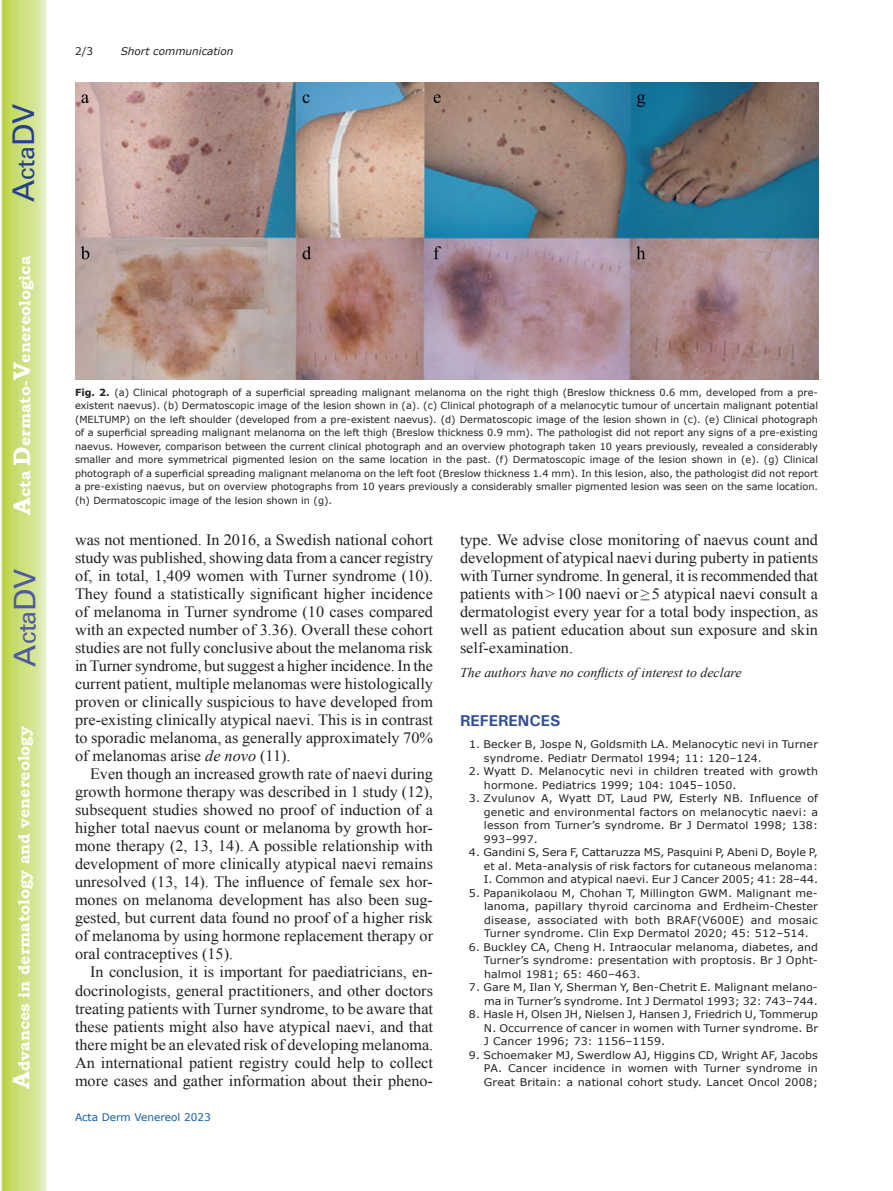
<style>
.page{position:relative;width:893px;height:1191px;background:#fff}
.page>*{position:absolute;margin:0;border:0;box-sizing:border-box;transform-origin:0 0}
.t1{font:30px "Univers";color:#4d5a9e}
.t2{font:30px "Univers";color:#253f8e}
.t3{font:15.75px/18px "Times New Roman";color:#231f20;text-align:justify}
.t4{font:700 15.75px "Bookman Old Style";color:#fff}
.t5{font:700 15.75px "Univers";color:#324f95}
.t6{font:italic 13.5px "Times New Roman";color:#231f20}
.t7{font:10.5px/13.5px "Verdana";letter-spacing:.01em;color:#231f20;text-align:justify;scale:1.05 1}
.t8{font:10.5px "Verdana";color:#175d9e}
.t9{font:italic 10.5px "Verdana";color:#231f20}
.t10{font:10.5px "Verdana";letter-spacing:.01em;color:#231f20}
.t11{font:9.75px/13.5px "Verdana";color:#231f20;text-align:justify}
.s1{font-size:24px}
.s2{font-weight:700}
.s3{font-style:italic}
</style>
<div class="page">
<svg style="left:1px;top:0;width:45px;height:1191px;background:#cfe084"></svg>
<img style="left:75px;top:83px;width:743px;height:296px">
<h1 class="t2" style="left:6px;top:202px;width:100px;rotate:-90deg">A<span class="s1">cta</span>DV</h1>
<p class="t4" style="left:15px;top:515px;width:260px;rotate:-90deg"><span class="s1">A</span>cta <span class="s1">D</span>ermato-<span class="s1">V</span>enereologica</p>
<h1 class="t1" style="left:7px;top:666px;width:100px;rotate:-90deg">A<span class="s1">cta</span>DV</h1>
<p class="t4" style="left:15px;top:1088px;width:364px;rotate:-90deg"><span class="s1">A</span>dvances in dermatology and venereology</p>
<p class="t10" style="left:75px;top:44px;width:20px">2/3</p>
<p class="t9" style="left:121px;top:44px;width:114px">Short communication</p>
<p class="t11" style="left:75px;top:385px;width:744px"><span class="s2">Fig. 2.</span> (a) Clinical photograph of a superficial spreading malignant melanoma on the right thigh (Breslow thickness 0.6 mm, developed from a pre&shy;existent naevus). (b) Dermatoscopic image of the lesion shown in (a). (c) Clinical photograph of a melanocytic tumour of uncertain malignant potential (MELTUMP) on the left shoulder (developed from a pre-existent naevus). (d) Dermatoscopic image of the lesion shown in (c). (e) Clinical photograph of a superficial spreading malignant melanoma on the left thigh (Breslow thickness 0.9 mm). The pathologist did not report any signs of a pre-existing naevus. However, comparison between the current clinical photograph and an overview photograph taken 10 years previously, revealed a considerably smaller and more symmetrical pigmented lesion on the same location in the past. (f) Dermatoscopic image of the lesion shown in (e). (g) Clinical photograph of a superficial spreading malignant melanoma on the left foot (Breslow thickness 1.4 mm). In this lesion, also, the pathologist did not report a pre-existing naevus, but on overview photographs from 10 years previously a considerably smaller pigmented lesion was seen on the same location. (h) Dermatoscopic image of the lesion shown in (g).</p>
<p class="t3" style="left:75px;top:530px;width:360px">was not mentioned. In 2016, a Swedish national cohort study was published, showing data from a cancer registry of, in total, 1,409 women with Turner syndrome (10).<br>They found a statistically significant higher incidence of melanoma in Turner syndrome (10 cases compared with an expected number of 3.36). Overall these cohort studies are not fully conclusive about the melanoma risk in Turner syndrome, but suggest a higher incidence. In the current patient, multiple melanomas were histologically proven or clinically suspicious to have developed from pre-existing clinically atypical naevi. This is in contrast to sporadic melanoma, as generally approximately 70% of melanomas arise <span class="s3">de novo</span> (11).</p>
<p class="t3" style="left:75px;top:764px;width:360px;text-indent:15px">Even though an increased growth rate of naevi during growth hormone therapy was described in 1 study (12), subsequent studies showed no proof of induction of a higher total naevus count or melanoma by growth hor&shy;mone therapy (2, 13, 14). A possible relationship with development of more clinically atypical naevi remains unresolved (13, 14). The influence of female sex hor&shy;mones on melanoma development has also been sug&shy;gested, but current data found no proof of a higher risk of melanoma by using hormone replacement therapy or oral contraceptives (15).</p>
<p class="t3" style="left:75px;top:963px;width:360px;text-indent:15px">In conclusion, it is important for paediatricians, en&shy;docrinologists, general practitioners, and other doctors treating patients with Turner syndrome, to be aware that these patients might also have atypical naevi, and that there might be an elevated risk of developing melanoma.<br>An international patient registry could help to collect more cases and gather information about their pheno-</p>
<p class="t8" style="left:75px;top:1109px;width:137px">Acta Derm Venereol 2023</p>
<p class="t3" style="left:460px;top:530px;width:360px">type. We advise close monitoring of naevus count and development of atypical naevi during puberty in patients with Turner syndrome. In general, it is recommended that patients with&gt;100 naevi or≥5 atypical naevi consult a dermatologist every year for a total body inspection, as well as patient education about sun exposure and skin self-examination.</p>
<p class="t6" style="left:460px;top:663px;width:283px">The authors have no conflicts of interest to declare</p>
<p class="t5" style="left:460px;top:710px;width:102px">REFERENCES</p>
<p class="t7" style="left:484px;top:737px;width:320px;text-indent:-15px">1. Becker B, Jospe N, Goldsmith LA. Melanocytic nevi in Turner syndrome. Pediatr Dermatol 1994; 11: 120–124.</p>
<p class="t7" style="left:484px;top:764px;width:320px;text-indent:-15px">2. Wyatt D. Melanocytic nevi in children treated with growth hormone. Pediatrics 1999; 104: 1045–1050.</p>
<p class="t7" style="left:484px;top:791px;width:320px;text-indent:-15px">3. Zvulunov A, Wyatt DT, Laud PW, Esterly NB. Influence of genetic and environmental factors on melanocytic naevi: a lesson from Turner’s syndrome. Br J Dermatol 1998; 138:<br>993–997.</p>
<p class="t7" style="left:484px;top:845px;width:320px;text-indent:-15px">4. Gandini S, Sera F, Cattaruzza MS, Pasquini P, Abeni D, Boyle P, et al. Meta-analysis of risk factors for cutaneous melanoma:<br>I. Common and atypical naevi. Eur J Cancer 2005; 41: 28–44.</p>
<p class="t7" style="left:484px;top:886px;width:320px;text-indent:-15px">5. Papanikolaou M, Chohan T, Millington GWM. Malignant me&shy;lanoma, papillary thyroid carcinoma and Erdheim-Chester disease, associated with both BRAF(V600E) and mosaic Turner syndrome. Clin Exp Dermatol 2020; 45: 512–514.</p>
<p class="t7" style="left:484px;top:940px;width:320px;text-indent:-15px">6. Buckley CA, Cheng H. Intraocular melanoma, diabetes, and Turner’s syndrome: presentation with proptosis. Br J Opht&shy;halmol 1981; 65: 460–463.</p>
<p class="t7" style="left:469px;top:980px;width:334px;text-align:right">7. Gare M, Ilan Y, Sherman Y, Ben-Chetrit E. Malignant melano&shy;ma in Turner’s syndrome. Int J Dermatol 1993; 32: 743–744.</p>
<p class="t7" style="left:484px;top:1007px;width:320px;text-indent:-15px">8. Hasle H, Olsen JH, Nielsen J, Hansen J, Friedrich U, Tommerup N. Occurrence of cancer in women with Turner syndrome. Br J Cancer 1996; 73: 1156–1159.</p>
<p class="t7" style="left:484px;top:1048px;width:320px;text-indent:-15px">9. Schoemaker MJ, Swerdlow AJ, Higgins CD, Wright AF, Jacobs PA. Cancer incidence in women with Turner syndrome in Great Britain: a national cohort study. Lancet Oncol 2008;</p>
</div>
